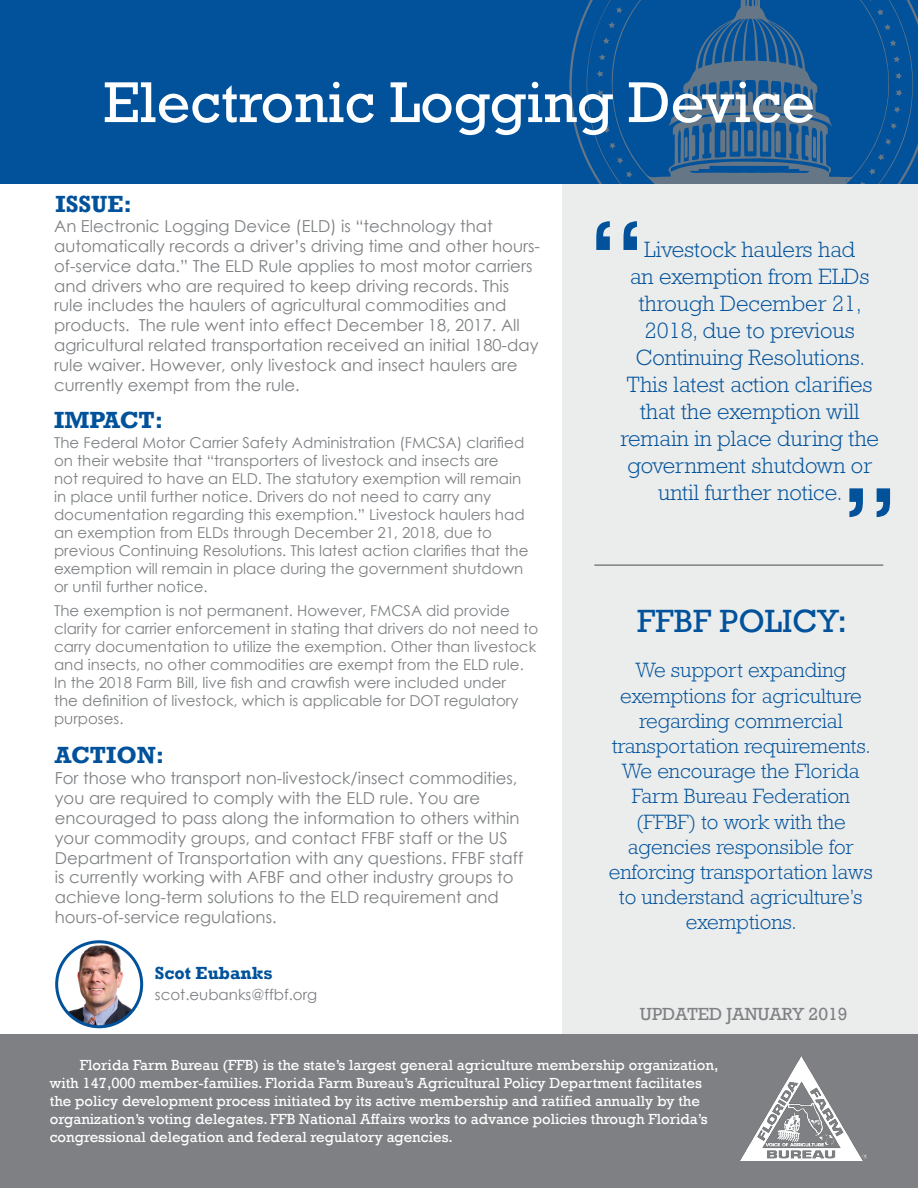
<style>
.page{position:relative;width:918px;height:1188px;background:#fff}
.page>*{position:absolute;margin:0;border:0;box-sizing:border-box;transform-origin:0 0}
.t1{font:112.5px "Rockwell";color:#01529b}
.t2{font:58.5px "Rockwell";color:#fff}
.t3{font:33px "Rockwell";color:#01529b}
.t4{font:700 24px "Rockwell";color:#01529b}
.t5{font:300 22.5px/27px "Rockwell Std";color:#01529b;text-align:center}
.t6{font:300 21px/25.2px "Rockwell Std";color:#01529b;text-align:center}
.t7{font:18px "Rockwell";color:#7e8083}
.t8{font:700 18px "Rockwell";color:#01529b}
.t9{font:16.5px/19.8px "Century Gothic";color:#7e8083}
.t10{font:15px/18px "Century Gothic";color:#7e8083}
.t11{font:15px/18px "Rockwell";color:#fff}
</style>
<div class="page">
<div style="left:562px;top:184px;width:356px;height:859px;background:#ebecec"></div>
<div style="left:0;top:0;width:918px;height:184px;background:#01529b"></div>
<svg style="left:569px;top:9px;width:349px;height:151px"></svg>
<svg style="left:586px;top:0;width:329px;height:184px"></svg>
<svg style="left:608px;top:0;width:296px;height:184px"></svg>
<svg style="left:894px;top:106px;width:7px;height:8px"></svg>
<svg style="left:868px;top:0;width:7px;height:2px"></svg>
<svg style="left:889px;top:39px;width:8px;height:8px"></svg>
<svg style="left:893px;top:56px;width:8px;height:7px"></svg>
<svg style="left:877px;top:154px;width:8px;height:7px"></svg>
<svg style="left:596px;top:90px;width:8px;height:6px"></svg>
<svg style="left:603px;top:127px;width:7px;height:6px"></svg>
<svg style="left:884px;top:24px;width:7px;height:6px"></svg>
<svg style="left:608px;top:21px;width:8px;height:7px"></svg>
<svg style="left:617px;top:157px;width:7px;height:7px"></svg>
<svg style="left:616px;top:7px;width:7px;height:7px"></svg>
<svg style="left:609px;top:142px;width:7px;height:8px"></svg>
<svg style="left:877px;top:8px;width:7px;height:7px"></svg>
<svg style="left:626px;top:171px;width:7px;height:7px"></svg>
<svg style="left:599px;top:54px;width:7px;height:6px"></svg>
<svg style="left:890px;top:123px;width:7px;height:7px"></svg>
<svg style="left:895px;top:89px;width:8px;height:8px"></svg>
<svg style="left:859px;top:181px;width:7px;height:3px"></svg>
<svg style="left:868px;top:168px;width:8px;height:7px"></svg>
<svg style="left:596px;top:70px;width:8px;height:8px"></svg>
<svg style="left:599px;top:110px;width:7px;height:8px"></svg>
<svg style="left:603px;top:37px;width:7px;height:7px"></svg>
<svg style="left:895px;top:73px;width:8px;height:7px"></svg>
<svg style="left:885px;top:138px;width:7px;height:8px"></svg>
<svg style="left:669px;top:0;width:163px;height:158px"></svg>
<div style="left:0;top:1035px;width:918px;height:153px;background:#7e8083"></div>
<img style="left:740px;top:1057px;width:127px;height:104px">
<img style="left:57px;top:943px;width:85px;height:84px">
<div style="left:55px;top:940px;width:88px;height:88px;border:3px solid #01529b;border-radius:50%"></div>
<hr style="left:594px;top:564px;width:289px;height:2px;background:#7e8083">
<p class="t2" style="left:103px;top:69px;width:713px">Electronic Logging Device</p>
<p class="t4" style="left:56px;top:190px;width:78px">ISSUE:</p>
<p class="t9" style="left:54px;top:216px;width:487px">An Electronic Logging Device (ELD) is “technology that automatically records a driver’s driving time and other hours&shy;of-service data.” The ELD Rule applies to most motor carriers and drivers who are required to keep driving records. This rule includes the haulers of agricultural commodities and products. The rule went into effect December 18, 2017. All agricultural related transportation received an initial 180-day rule waiver. However, only livestock and insect haulers are currently exempt from the rule.</p>
<p class="t4" style="left:54px;top:406px;width:111px">IMPACT:</p>
<p class="t10" style="left:54px;top:433px;width:476px">The Federal Motor Carrier Safety Administration (FMCSA) clarified on their website that “transporters of livestock and insects are<br>not required to have an ELD. The statutory exemption will remain in place until further notice. Drivers do not need to carry any documentation regarding this exemption.” Livestock haulers had an exemption from ELDs through December 21, 2018, due to previous Continuing Resolutions. This latest action clarifies that the exemption will remain in place during the government shutdown or until further notice.</p>
<p class="t10" style="left:54px;top:601px;width:486px">The exemption is not permanent. However, FMCSA did provide clarity for carrier enforcement in stating that drivers do not need to carry documentation to utilize the exemption. Other than livestock and insects, no other commodities are exempt from the ELD rule.<br>In the 2018 Farm Bill, live fish and crawfish were included under<br>the definition of livestock, which is applicable for DOT regulatory purposes.</p>
<p class="t4" style="left:55px;top:741px;width:111px">ACTION:</p>
<p class="t9" style="left:55px;top:768px;width:470px">For those who transport non-livestock/insect commodities, you are required to comply with the ELD rule. You are encouraged to pass along the information to others within your commodity groups, and contact FFBF staff or the US Department of Transportation with any questions. FFBF staff is currently working with AFBF and other industry groups to achieve long-term solutions to the ELD requirement and hours-of-service regulations.</p>
<p class="t8" style="left:155px;top:962px;width:119px">Scot Eubanks</p>
<p class="t10" style="left:155px;top:985px;width:164px">scot.eubanks@ffbf.org</p>
<p class="t1" style="left:587px;top:195px;width:60px">“</p>
<p class="t5" style="left:621px;top:236px;width:260px">Livestock haulers had<br>an exemption from ELDs through December 21,<br>2018, due to previous<br>Continuing Resolutions.<br>This latest action clarifies that the exemption will remain in place during the government shutdown or until further notice.</p>
<p class="t1" style="left:840px;top:462px;width:60px">”</p>
<p class="t3" style="left:637px;top:602px;width:211px">FFBF POLICY:</p>
<p class="t6" style="left:609px;top:658px;width:266px">We support expanding exemptions for agriculture regarding commercial transportation requirements.<br>We encourage the Florida<br>Farm Bureau Federation (FFBF) to work with the agencies responsible for enforcing transportation laws to understand agriculture’s exemptions.</p>
<p class="t7" style="left:640px;top:1003px;width:209px">UPDATED JANUARY 2019</p>
<p class="t11" style="left:50px;top:1057px;width:670px;text-indent:30px">Florida Farm Bureau (FFB) is the state’s largest general agriculture membership organization, with 147,000 member-families. Florida Farm Bureau’s Agricultural Policy Department facilitates the policy development process initiated by its active membership and ratified annually by the organization’s voting delegates. FFB National Affairs works to advance policies through Florida’s congressional delegation and federal regulatory agencies.</p>
</div>
